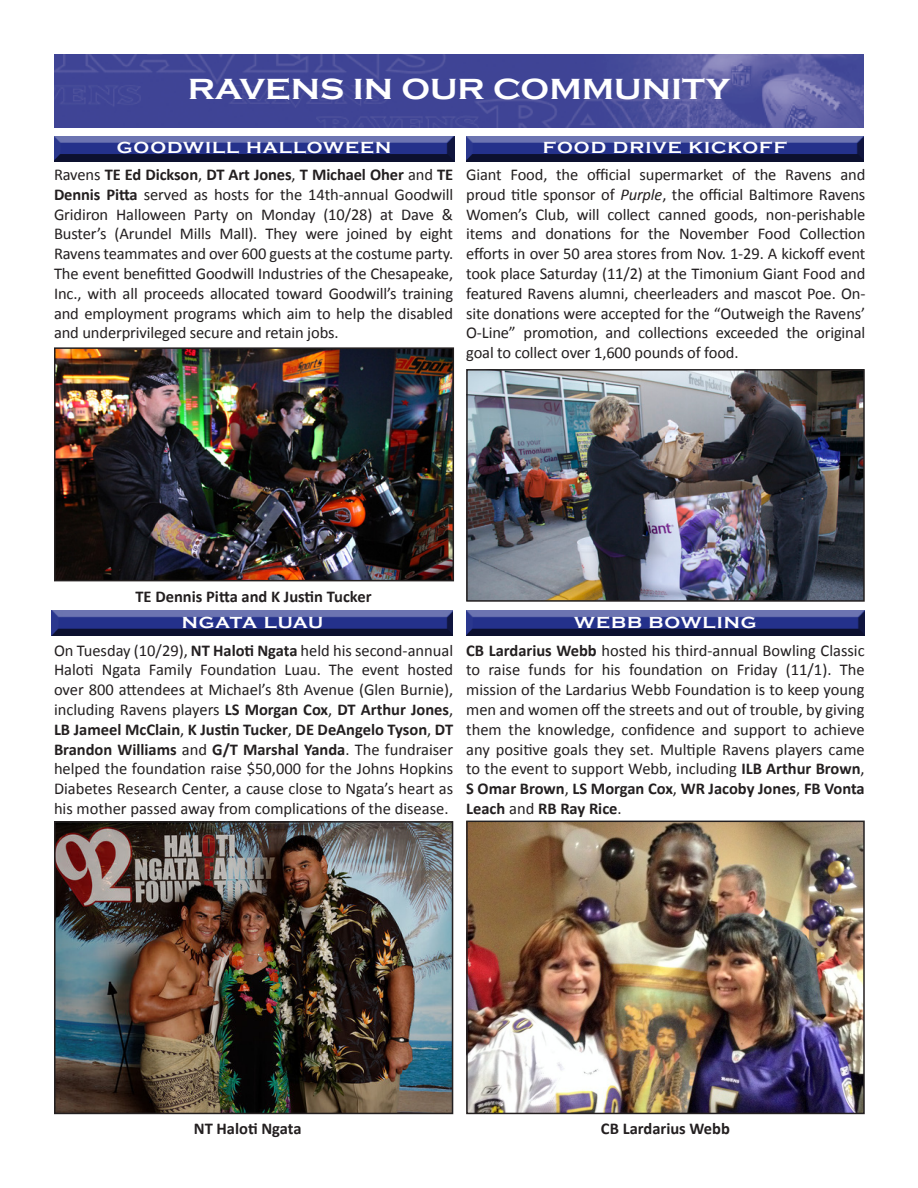
<style>
.page{position:relative;width:918px;height:1188px;background:#fff}
.page>*{position:absolute;margin:0;border:0;box-sizing:border-box;transform-origin:0 0}
.t1{font:700 30px "Copperplate Gothic";color:#fff;scale:1.12 1}
.t2{font:16.5px/19.8px "Calibri";letter-spacing:-.01em;color:#231f20;text-align:justify}
.t3{font:700 16.5px "Calibri";color:#231f20}
.t4{font:700 16.5px "Copperplate Gothic";letter-spacing:.055em;color:#fff;scale:1.12 1}
.t5{font:700 16.5px "Copperplate Gothic";letter-spacing:.01em;color:#fff;scale:1.12 1}
.s1{font-weight:700}
.s2{font-style:italic}
</style>
<div class="page">
<img style="left:54px;top:54px;width:810px;height:73px">
<div style="left:53px;top:136px;width:404px;height:27px;background:#231f20;opacity:.75"></div>
<div style="left:51px;top:610px;width:405px;height:27px;background:#231f20;opacity:.75"></div>
<img style="left:57px;top:824px;width:393px;height:287px">
<div style="left:54px;top:821px;width:399px;height:293px;border:2px solid #231f20"></div>
<img style="left:469px;top:824px;width:393px;height:287px">
<div style="left:466px;top:821px;width:399px;height:293px;border:2px solid #231f20"></div>
<img style="left:57px;top:350px;width:394px;height:228px">
<div style="left:54px;top:347px;width:400px;height:234px;border:2px solid #231f20"></div>
<img style="left:469px;top:372px;width:393px;height:227px">
<div style="left:466px;top:369px;width:399px;height:233px;border:2px solid #231f20"></div>
<div style="left:465px;top:610px;width:402px;height:27px;background:#231f20;opacity:.75"></div>
<div style="left:465px;top:136px;width:402px;height:27px;background:#231f20;opacity:.75"></div>
<p class="t1" style="left:188px;top:72px;width:486px">RAVENS IN OUR COMMUNITY</p>
<p class="t4" style="left:117px;top:139px;width:247px">GOODWILL HALLOWEEN</p>
<p class="t2" style="left:54px;top:165px;width:401px">Ravens <span class="s1">TE Ed Dickson</span>, <span class="s1">DT Art Jones</span>, <span class="s1">T Michael Oher</span> and <span class="s1">TE Dennis Pitta</span> served as hosts for the 14th-annual Goodwill Gridiron Halloween Party on Monday (10/28) at Dave &amp; Buster’s (Arundel Mills Mall). They were joined by eight Ravens teammates and over 600 guests at the costume party.<br>The event benefitted Goodwill Industries of the Chesapeake, Inc., with all proceeds allocated toward Goodwill’s training and employment programs which aim to help the disabled and underprivileged secure and retain jobs.</p>
<p class="t4" style="left:543px;top:139px;width:220px">FOOD DRIVE KICKOFF</p>
<p class="t2" style="left:466px;top:165px;width:401px">Giant Food, the official supermarket of the Ravens and proud title sponsor of <span class="s2">Purple</span>, the official Baltimore Ravens Women’s Club, will collect canned goods, non-perishable items and donations for the November Food Collection efforts in over 50 area stores from Nov. 1-29. A kickoff event took place Saturday (11/2) at the Timonium Giant Food and featured Ravens alumni, cheerleaders and mascot Poe. On&shy;site donations were accepted for the “Outweigh the Ravens’ O-Line” promotion, and collections exceeded the original goal to collect over 1,600 pounds of food.</p>
<p class="t3" style="left:135px;top:586px;width:238px">TE Dennis Pitta and K Justin Tucker</p>
<p class="t5" style="left:182px;top:613px;width:128px">NGATA LUAU</p>
<p class="t2" style="left:54px;top:640px;width:401px">On Tuesday (10/29), <span class="s1">NT Haloti Ngata</span> held his second-annual Haloti Ngata Family Foundation Luau. The event hosted over 800 attendees at Michael’s 8th Avenue (Glen Burnie), including Ravens players <span class="s1">LS Morgan Cox</span>, <span class="s1">DT Arthur Jones</span>, <span class="s1">LB Jameel McClain</span>, <span class="s1">K Justin Tucker</span>, <span class="s1">DE DeAngelo Tyson</span>, <span class="s1">DT Brandon Williams</span> and <span class="s1">G/T Marshal Yanda</span>. The fundraiser helped the foundation raise $50,000 for the Johns Hopkins Diabetes Research Center, a cause close to Ngata’s heart as his mother passed away from complications of the disease.</p>
<p class="t4" style="left:574px;top:613px;width:164px">WEBB BOWLING</p>
<p class="t2" style="left:466px;top:640px;width:400px"><span class="s1">CB Lardarius Webb</span> hosted his third-annual Bowling Classic to raise funds for his foundation on Friday (11/1). The mission of the Lardarius Webb Foundation is to keep young men and women off the streets and out of trouble, by giving them the knowledge, confidence and support to achieve any positive goals they set. Multiple Ravens players came to the event to support Webb, including <span class="s1">ILB Arthur Brown</span>, <span class="s1">S Omar Brown</span>, <span class="s1">LS Morgan Cox</span>, <span class="s1">WR Jacoby Jones</span>, <span class="s1">FB Vonta Leach</span> and <span class="s1">RB Ray Rice</span>.</p>
<p class="t3" style="left:194px;top:1118px;width:109px">NT Haloti Ngata</p>
<p class="t3" style="left:601px;top:1118px;width:130px">CB Lardarius Webb</p>
</div>
